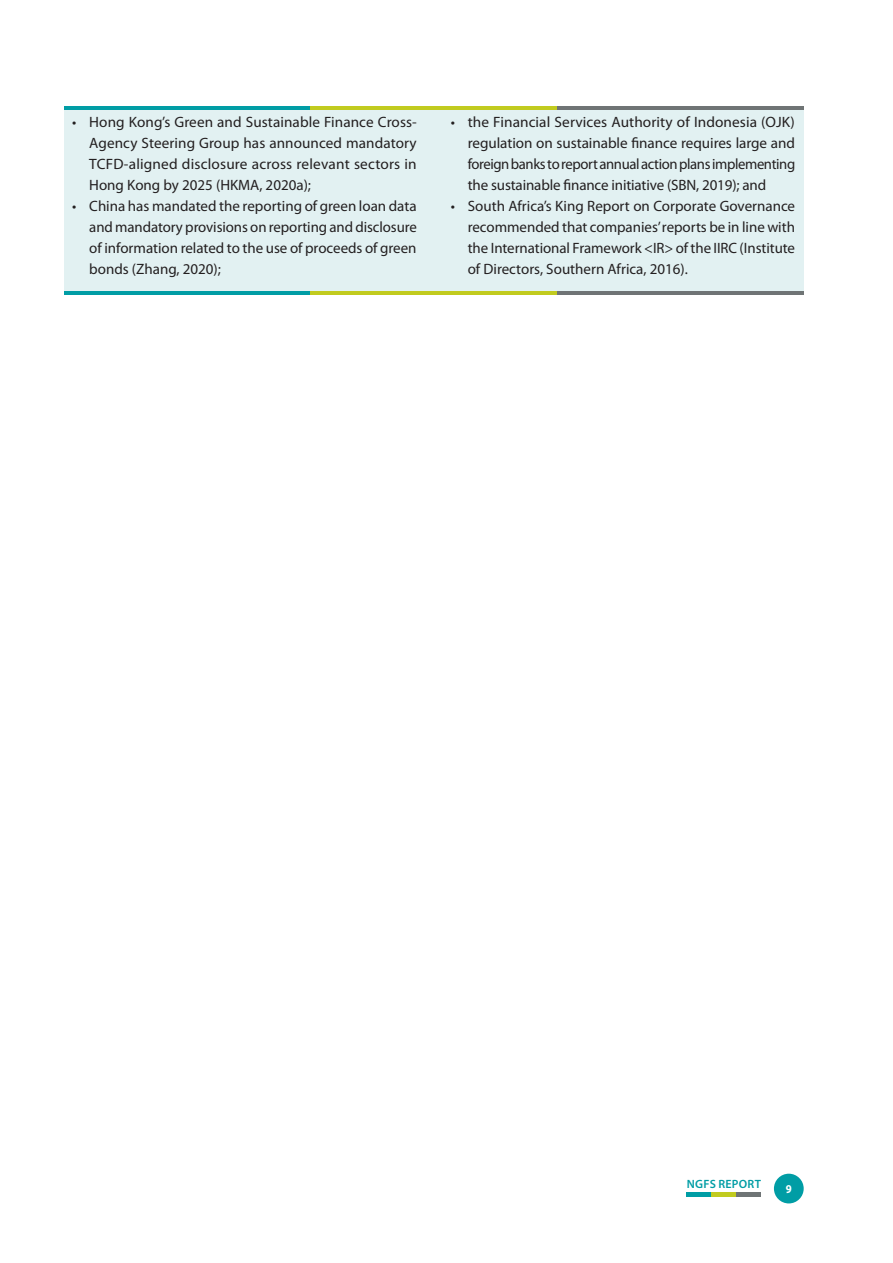
<style>
.page{position:relative;width:893px;height:1263px;background:#fff}
.page>*{position:absolute;margin:0;border:0;box-sizing:border-box;transform-origin:0 0}
.t1{font:15px/21px "Myriad Pro";color:#231f20;text-align:justify}
.t2{font:600 12px "Myriad Pro";letter-spacing:.02em;color:#009da5}
.t3{font:700 12px "Myriad Pro";color:#fff;scale:.9 1}
</style>
<div class="page">
<div style="left:686px;top:1192px;width:25px;height:5px;background:#009da5"></div>
<div style="left:711px;top:1192px;width:25px;height:5px;background:#c1cb1f"></div>
<div style="left:736px;top:1192px;width:25px;height:5px;background:#6f7475"></div>
<div style="left:774px;top:1174px;width:30px;height:29px;background:#009da5;border-radius:50%"></div>
<div style="left:64px;top:106px;width:740px;height:186px;background:#e2f1f2"></div>
<hr style="left:64px;top:106px;width:246px;height:4px;background:#009da5">
<hr style="left:310px;top:106px;width:247px;height:4px;background:#c1cb1f">
<hr style="left:557px;top:106px;width:247px;height:4px;background:#6f7475">
<hr style="left:64px;top:291px;width:246px;height:4px;background:#009da5">
<hr style="left:310px;top:291px;width:247px;height:4px;background:#c1cb1f">
<hr style="left:557px;top:291px;width:247px;height:4px;background:#6f7475">
<p class="t1" style="left:89px;top:112px;width:329px;text-indent:-17px">• Hong Kong’s Green and Sustainable Finance Cross-Agency Steering Group has announced mandatory TCFD-aligned disclosure across relevant sectors in Hong Kong by 2025 (HKMA, 2020a);</p>
<p class="t1" style="left:89px;top:196px;width:329px;text-indent:-17px">• China has mandated the reporting of green loan data and mandatory provisions on reporting and disclosure of information related to the use of proceeds of green bonds (Zhang, 2020);</p>
<p class="t1" style="left:468px;top:112px;width:329px;text-indent:-17px">• the Financial Services Authority of Indonesia (OJK) regulation on sustainable finance requires large and foreign banks to report annual action plans implementing the sustainable finance initiative (SBN, 2019); and</p>
<p class="t1" style="left:468px;top:196px;width:329px;text-indent:-17px">• South Africa’s King Report on Corporate Governance recommended that companies’ reports be in line with the International Framework &lt;IR&gt; of the IIRC (Institute of Directors, Southern Africa, 2016).</p>
<p class="t2" style="left:687px;top:1177px;width:76px">NGFS REPORT</p>
<p class="t3" style="left:786px;top:1181px;width:8px">9</p>
</div>
